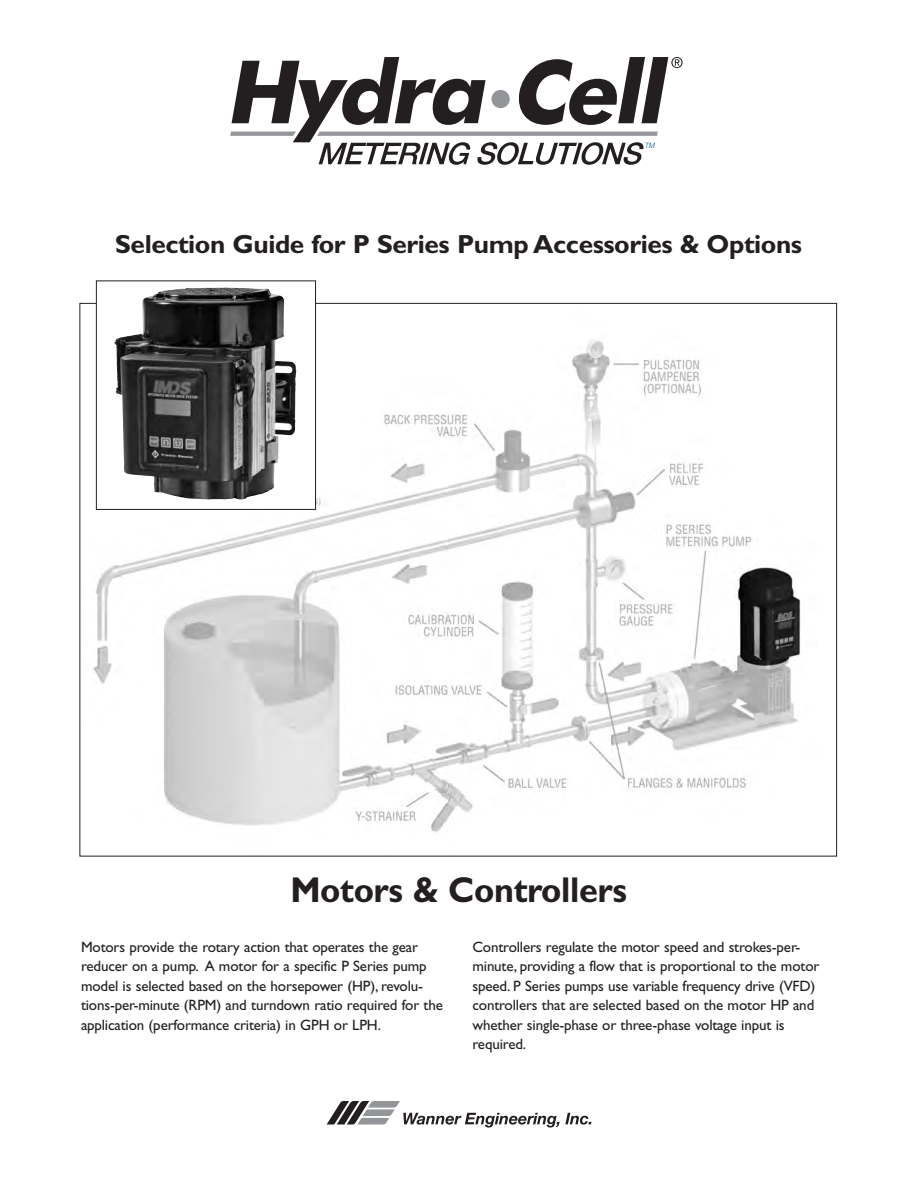
<style>
.page{position:relative;width:918px;height:1188px;background:#fff}
.page>*{position:absolute;margin:0;border:0;box-sizing:border-box;transform-origin:0 0}
.t1{font:700 36px "Gill Sans";letter-spacing:-.01em;color:#231f20;scale:.95 1}
.t2{font:700 26.25px "Gill Sans";letter-spacing:-.015em;color:#231f20}
.t3{font:15px/19.5px "Gill Sans";letter-spacing:-.01em;color:#231f20}
.t4{font:italic 300 7.35px "Helvetica";color:#005595}
</style>
<div class="page">
<img style="left:92px;top:305px;width:709px;height:527px">
<svg style="left:230px;top:57px;width:453px;height:108px"></svg>
<svg style="left:327px;top:1101px;width:264px;height:27px"></svg>
<svg style="left:98px;top:287px;width:216px;height:221px"></svg>
<img style="left:259px;top:293px;width:37px;height:201px">
<div style="left:96px;top:280px;width:220px;height:230px;border:1px solid #231f20"></div>
<p class="t4" style="left:644px;top:142px;width:12px">TM</p>
<h2 class="t2" style="left:115px;top:235px;width:688px">Selection Guide for P Series Pump Accessories &amp; Options</h2>
<h1 class="t1" style="left:290px;top:876px;width:356px">Motors &amp; Controllers</h1>
<p class="t3" style="left:81px;top:939px;width:363px">Motors provide the rotary action that operates the gear reducer on a pump. A motor for a specific P Series pump model is selected based on the horsepower (HP), revolu&shy;tions-per-minute (RPM) and turndown ratio required for the application (performance criteria) in GPH or LPH.</p>
<p class="t3" style="left:472px;top:939px;width:348px">Controllers regulate the motor speed and strokes-per&shy;minute, providing a flow that is proportional to the motor speed. P Series pumps use variable frequency drive (VFD) controllers that are selected based on the motor HP and whether single-phase or three-phase voltage input is required.</p>
</div>
